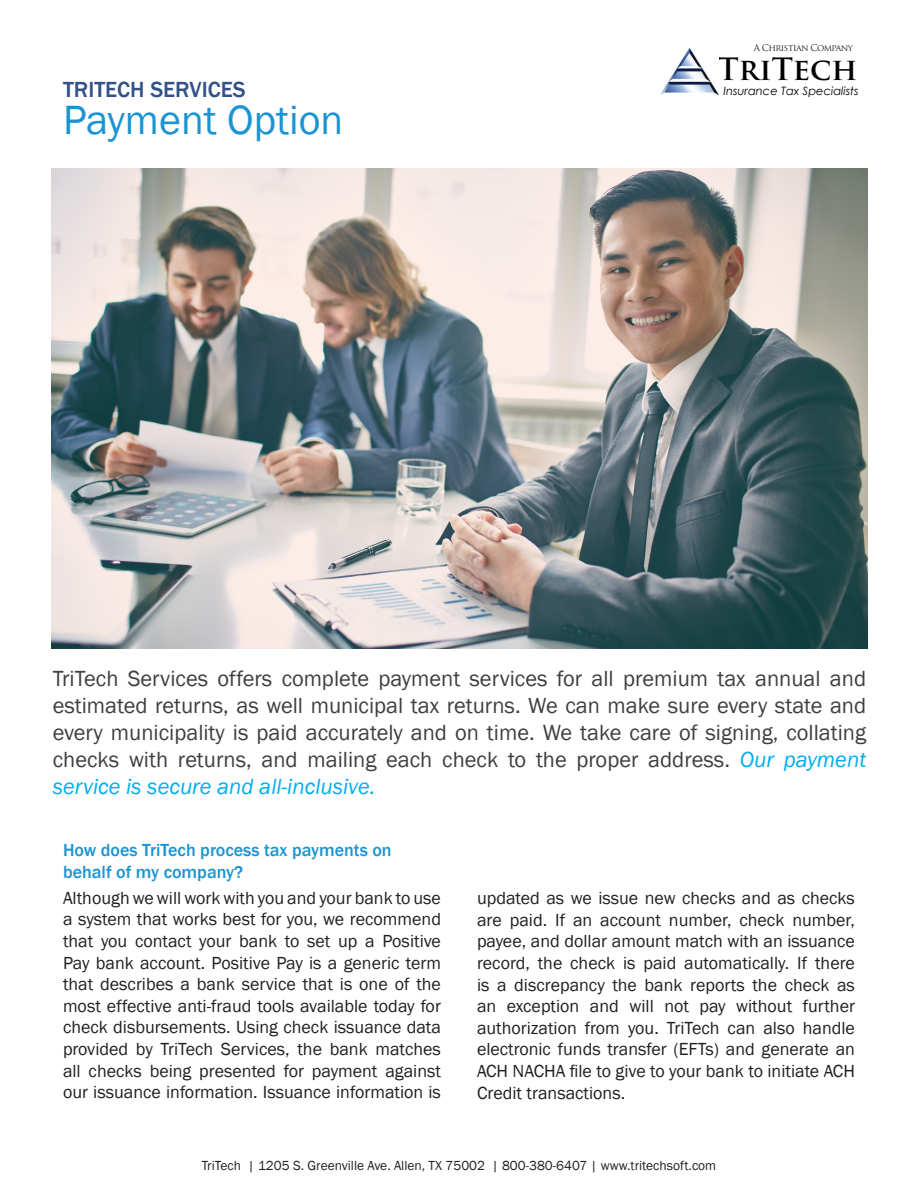
<style>
.page{position:relative;width:918px;height:1188px;background:#fff}
.page>*{position:absolute;margin:0;border:0;box-sizing:border-box;transform-origin:0 0}
.Title1sub{font:42px "Franklin Gothic";color:#1c94d2}
.t1{font:700 30px "Trajan Pro";color:#000}
.t2{font:22.5px/27px "Franklin Gothic";color:#3f3f3f;text-align:justify}
.Title1sub-2{font:500 22.5px "Franklin Gothic";color:#335187}
.Topic_Body{font:18px/21.6px "Franklin Gothic";color:#231f20;text-align:justify}
.Topic1{font:500 18px/21.6px "Franklin Gothic";color:#1c94d2}
.t3{font:13.5px "Franklin Gothic";color:#231f20}
.t4{font:italic 11.55px "Century Gothic";color:#000}
.t5{font:9px "Trajan Pro";letter-spacing:-.06em;color:#231f20}
.s1{font-style:italic;color:#00aeef}
</style>
<div class="page">
<img style="left:660px;top:48px;width:59px;height:47px">
<img style="left:51px;top:168px;width:816px;height:480px">
<p class="Title1sub-2" style="left:63px;top:75px;width:184px">TRITECH SERVICES</p>
<p class="Title1sub" style="left:63px;top:94px;width:282px">Payment Option</p>
<p class="t5" style="left:754px;top:42px;width:101px">A Christian Company</p>
<h2 class="t1" style="left:718px;top:51px;width:141px">TriTech</h2>
<p class="t4" style="left:724px;top:82px;width:137px">Insurance Tax Specialists</p>
<p class="t2" style="left:53px;top:665px;width:815px">TriTech Services offers complete payment services for all premium tax annual and estimated returns, as well municipal tax returns. We can make sure every state and every municipality is paid accurately and on time. We take care of signing, collating checks with returns, and mailing each check to the proper address. <span class="s1">Our payment service is secure and all-inclusive.</span></p>
<p class="Topic1" style="left:63px;top:839px;width:330px">How does TriTech process tax payments on behalf of my company?</p>
<p class="Topic_Body" style="left:63px;top:887px;width:380px">Although we will work with you and your bank to use a system that works best for you, we recommend that you contact your bank to set up a Positive Pay bank account. Positive Pay is a generic term that describes a bank service that is one of the most effective anti-fraud tools available today for check disbursements. Using check issuance data provided by TriTech Services, the bank matches all checks being presented for payment against our issuance information. Issuance information is</p>
<p class="Topic_Body" style="left:477px;top:888px;width:380px">updated as we issue new checks and as checks are paid. If an account number, check number, payee, and dollar amount match with an issuance record, the check is paid automatically. If there is a discrepancy the bank reports the check as an exception and will not pay without further authorization from you. TriTech can also handle electronic funds transfer (EFTs) and generate an ACH NACHA file to give to your bank to initiate ACH Credit transactions.</p>
<p class="t3" style="left:202px;top:1158px;width:516px">TriTech | 1205 S. Greenville Ave. Allen, TX 75002 | 800-380-6407 | www.tritechsoft.com</p>
</div>
